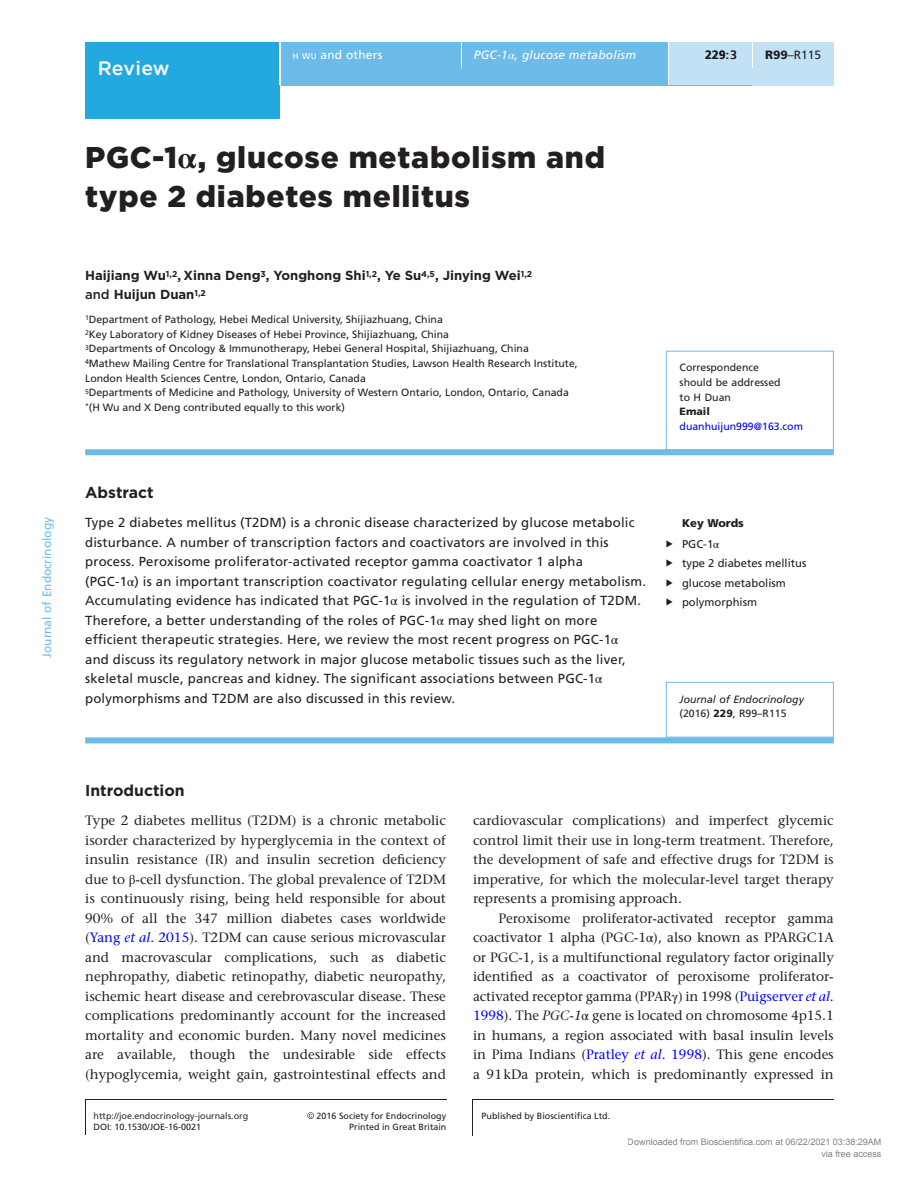
<style>
.page{position:relative;width:919px;height:1187px;background:#fff}
.page>*{position:absolute;margin:0;border:0;box-sizing:border-box;transform-origin:0 0}
.t1{font:900 30px/39px "Gotham";letter-spacing:.025em;color:#231f20}
.t2{font:500 19.5px "Gotham";letter-spacing:.005em;color:#fff}
.t3{font:700 15.75px "Gotham";color:#231f20}
.t4{font:500 13.5px/19.5px "Stone Serif Std";color:#231f20;text-align:justify}
.t5{font:13.2px/19.5px "Frutiger LT Std";letter-spacing:.015em;color:#231f20}
.t6{font:700 13.2px/19.5px "Gotham";color:#231f20}
.t7{font:italic 12px "Frutiger LT Std";letter-spacing:.015em;color:#fff}
.t8{font:12px "Frutiger LT Std";color:#6cbbe8}
.t9{font:12px "Frutiger LT Std";letter-spacing:.015em;color:#fff}
.t10{font:12px "Frutiger LT Std";color:#231f20}
.t11{font:700 12px "Frutiger LT Std";color:#231f20}
.t12{font:11.25px/19.5px "Frutiger LT Std";color:#231f20}
.t13{font:900 11.25px/21px "Frutiger LT Std";color:#231f20}
.t14{font:10.5px/14.7px "Frutiger LT Std";color:#231f20}
.t15{font:italic 10.5px/14.7px "Frutiger LT Std";color:#231f20}
.t16{font:10.5px "Frutiger LT Std";color:#00f}
.t17{font:900 10.5px "Frutiger LT Std";color:#231f20}
.t18{font:9px/11.2px "Frutiger LT Std";color:#231f20;text-align:right}
.t19{font:9px/12px "Arial";color:rgb(0 0 0/.5);text-align:right}
.t20{font:9px "Frutiger LT Std";color:#2f2d2e}
.s1{font-size:8.4px}
.s2{font-family:"STIX General"}
.s3{font-weight:400}
.s4{font-weight:900}
.s5{font-family:"STIX General";font-weight:700}
.s6{font-weight:500}
.s7{font-family:"STIX General";font-weight:400}
.s8{font-style:normal}
.s9{font-weight:900;font-style:normal}
.s10{color:#00f}
.s11{font-style:italic;color:#00f}
.s12{font-style:italic}
</style>
<div class="page">
<div style="left:85px;top:43px;width:194px;height:76px;background:#23a9e0"></div>
<div style="left:281px;top:51px;width:552px;height:34px;background:#6cbbe8"></div>
<div style="left:281px;top:43px;width:179px;height:8px;background:#6cbbe8"></div>
<hr style="left:460px;top:43px;width:2px;height:25px;background:#fff">
<div style="left:462px;top:43px;width:205px;height:42px;background:#6cbbe8"></div>
<hr style="left:667px;top:43px;width:2px;height:42px;background:#fff">
<div style="left:669px;top:43px;width:83px;height:42px;background:#c2e1f5"></div>
<div style="left:752px;top:68px;width:81px;height:17px;background:#c2e1f5"></div>
<svg style="left:752px;top:51px;width:1px;height:17px"></svg>
<div style="left:753px;top:43px;width:80px;height:25px;background:#c2e1f5"></div>
<hr style="left:85px;top:1099px;width:1px;height:36px;background:#231f20">
<hr style="left:472px;top:1099px;width:1px;height:36px;background:#231f20">
<hr style="left:85px;top:1098px;width:361px;height:1px;background:#231f20">
<svg style="left:307px;top:1112px;width:7px;height:6px"></svg>
<hr style="left:472px;top:1098px;width:361px;height:1px;background:#231f20">
<div style="left:666px;top:682px;width:167px;height:55px;border:1px solid #6cbce9"></div>
<div style="left:666px;top:351px;width:167px;height:99px;border:1px solid #6cbce9"></div>
<div style="left:85px;top:449px;width:748px;height:6px;background:#6cbce9"></div>
<div style="left:85px;top:737px;width:748px;height:6px;background:#6cbce9"></div>
<p class="t8" style="left:40px;top:657px;width:142px;rotate:-90deg">Journal of Endocrinology</p>
<h2 class="t2" style="left:98px;top:55px;width:74px">Review</h2>
<p class="t9" style="left:292px;top:48px;width:91px"><span class="s1">h wu</span> and others</p>
<p class="t7" style="left:474px;top:48px;width:164px">PGC-1<span class="s2">α</span>, glucose metabolism</p>
<p class="t11" style="left:705px;top:48px;width:33px">229<span class="s3">:3</span></p>
<p class="t10" style="left:765px;top:48px;width:58px"><span class="s4">R99</span>–R115</p>
<h1 class="t1" style="left:85px;top:137px;width:521px">PGC-1<span class="s5">α</span>, glucose metabolism and type 2 diabetes mellitus</h1>
<p class="t6" style="left:85px;top:265px;width:448px">Haijiang Wu<sup>1,2</sup>, Xinna Deng<sup>3</sup>, Yonghong Shi<sup>1,2</sup>, Ye Su<sup>4,5</sup>, Jinying Wei<sup>1,2 </sup><span class="s6">and</span> Huijun Duan<sup>1,2</sup></p>
<p class="t14" style="left:85px;top:312px;width:494px"><sup>1</sup>Department of Pathology, Hebei Medical University, Shijiazhuang, China<br><sup>2</sup>Key Laboratory of Kidney Diseases of Hebei Province, Shijiazhuang, China<br><sup>3</sup>Departments of Oncology &amp; Immunotherapy, Hebei General Hospital, Shijiazhuang, China<br><sup>4</sup>Mathew Mailing Centre for Translational Transplantation Studies, Lawson Health Research Institute, London Health Sciences Centre, London, Ontario, Canada<br><sup>5</sup>Departments of Medicine and Pathology, University of Western Ontario, London, Ontario, Canada <sup>*</sup>(H Wu and X Deng contributed equally to this work)</p>
<p class="t3" style="left:85px;top:482px;width:70px">Abstract</p>
<p class="t5" style="left:85px;top:513px;width:562px">Type 2 diabetes mellitus (T2DM) is a chronic disease characterized by glucose metabolic disturbance. A number of transcription factors and coactivators are involved in this process. Peroxisome proliferator-activated receptor gamma coactivator 1 alpha<br>(PGC-1<span class="s2">α</span>) is an important transcription coactivator regulating cellular energy metabolism.<br>Accumulating evidence has indicated that PGC-1<span class="s2">α</span> is involved in the regulation of T2DM.<br>Therefore, a better understanding of the roles of PGC-1<span class="s2">α</span> may shed light on more efficient therapeutic strategies. Here, we review the most recent progress on PGC-1<span class="s2">α<br></span>and discuss its regulatory network in major glucose metabolic tissues such as the liver, skeletal muscle, pancreas and kidney. The significant associations between PGC-1<span class="s2">α </span>polymorphisms and T2DM are also discussed in this review.</p>
<p class="t14" style="left:679px;top:360px;width:102px">Correspondence should be addressed to H Duan</p>
<p class="t17" style="left:679px;top:405px;width:32px">Email</p>
<p class="t16" style="left:679px;top:420px;width:125px">duanhuijun999@163.com</p>
<p class="t13" style="left:682px;top:512px;width:63px">Key Words<br><span class="s3">PGC-1</span><span class="s7">α</span></p>
<p class="t12" style="left:682px;top:553px;width:126px">type 2 diabetes mellitus glucose metabolism polymorphism</p>
<p class="t15" style="left:679px;top:691px;width:126px">Journal of Endocrinology <span class="s8">(2016)</span> <span class="s9">229</span><span class="s8">, R99–R115</span></p>
<p class="t3" style="left:85px;top:779px;width:101px">Introduction</p>
<p class="t4" style="left:85px;top:810px;width:362px">Type 2 diabetes mellitus (T2DM) is a chronic metabolic isorder characterized by hyperglycemia in the context of insulin resistance (IR) and insulin secretion deficiency due to <span class="s7">β</span>-cell dysfunction. The global prevalence of T2DM is continuously rising, being held responsible for about 90% of all the 347 million diabetes cases worldwide (<span class="s10">Yang</span> <span class="s11">et al</span><span class="s10">. 2015</span>). T2DM can cause serious microvascular and macrovascular complications, such as diabetic nephropathy, diabetic retinopathy, diabetic neuropathy, ischemic heart disease and cerebrovascular disease. These complications predominantly account for the increased mortality and economic burden. Many novel medicines are available, though the undesirable side effects (hypoglycemia, weight gain, gastrointestinal effects and</p>
<p class="t4" style="left:473px;top:810px;width:362px">cardiovascular complications) and imperfect glycemic control limit their use in long-term treatment. Therefore, the development of safe and effective drugs for T2DM is imperative, for which the molecular-level target therapy represents a promising approach.</p>
<p class="t4" style="left:473px;top:908px;width:362px;text-indent:26px">Peroxisome proliferator-activated receptor gamma coactivator 1 alpha (PGC-1<span class="s7">α</span>), also known as PPARGC1A or PGC-1, is a multifunctional regulatory factor originally identified as a coactivator of peroxisome proliferator&shy;activated receptor gamma (PPAR<span class="s7">γ</span>) in 1998 (<span class="s10">Puigserver</span> <span class="s11">et al</span><span class="s10">.<br>1998</span>). The <span class="s12">PGC-1</span><span class="s7">α</span> gene is located on chromosome 4p15.1 in humans, a region associated with basal insulin levels in Pima Indians (<span class="s10">Pratley</span> <span class="s11">et al</span><span class="s10">. 1998</span>). This gene encodes a 91kDa protein, which is predominantly expressed in</p>
<p class="t20" style="left:94px;top:1110px;width:156px">http://joe.endocrinology-journals.org</p>
<p class="t18" style="left:316px;top:1110px;width:131px">2016 Society for Endocrinology<br>Printed in Great Britain</p>
<p class="t18" style="left:481px;top:1110px;width:130px">Published by Bioscientifica Ltd.</p>
<p class="t18" style="left:94px;top:1121px;width:109px">DOI: 10.1530/JOE-16-0021</p>
<p class="t19" style="left:627px;top:1135px;width:255px">Downloaded from Bioscientifica.com at 06/22/2021 03:38:29AM via free access</p>
</div>
